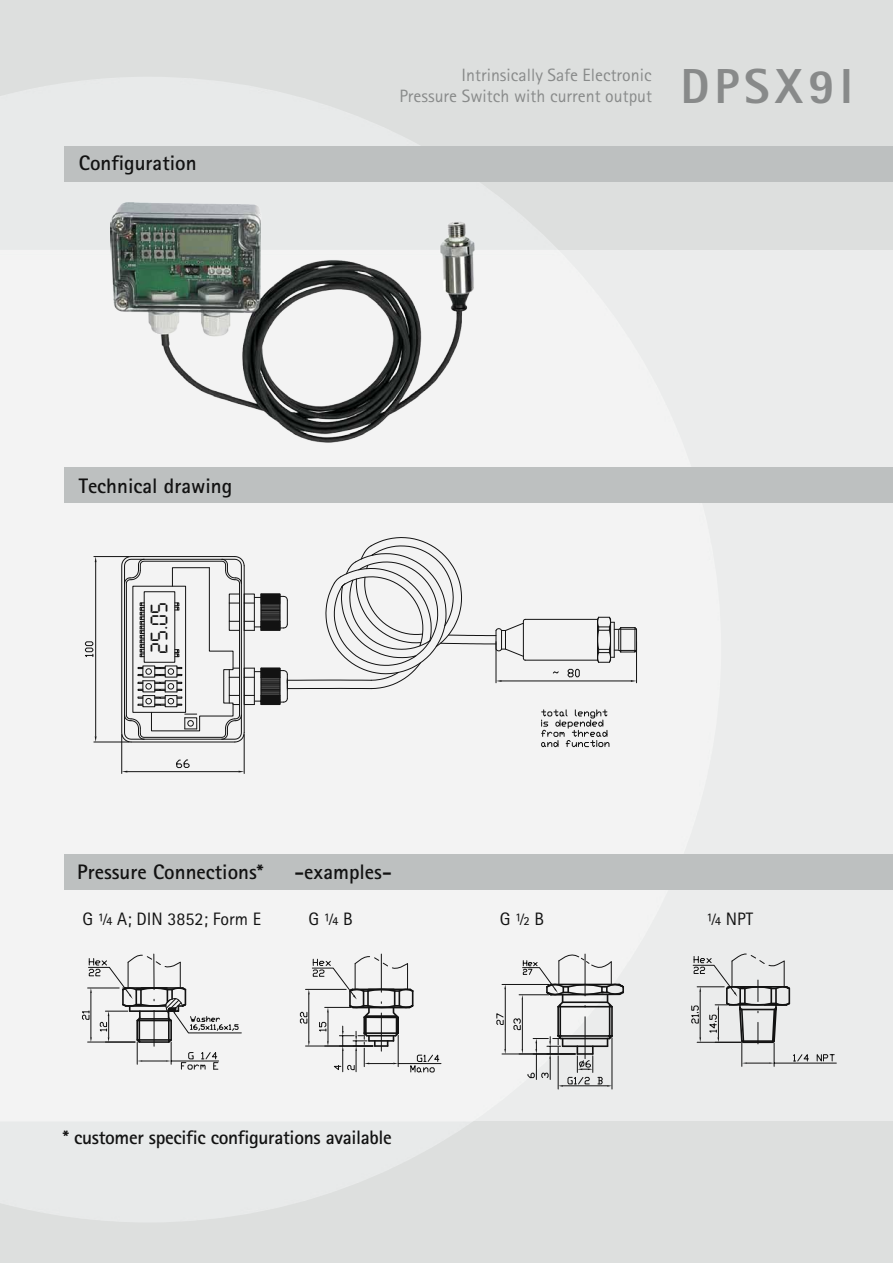
<style>
.page{position:relative;width:893px;height:1263px;background:#fff}
.page>*{position:absolute;margin:0;border:0;box-sizing:border-box;transform-origin:0 0}
.t1{font:800 49.2px "Rotis Sans Serif";letter-spacing:.1em;color:#888a8a}
.t2{font:700 21px "Rotis Sans Serif";color:#121212}
.t3{font:21px "Digital ICG";color:#121212}
.t4{font:700 19.5px "Rotis Sans Serif";letter-spacing:-.02em;color:#121212}
.t5{font:18px "Rotis Sans Serif";color:#121212}
.t6{font:17.85px/20.9px "Rotis Sans Serif";color:#888a8a;text-align:right}
</style>
<div class="page">
<div style="left:0;top:249px;width:893px;height:873px;background:#ebecec"></div>
<div style="left:0;top:0;width:893px;height:250px;background:#dddfde"></div>
<div style="left:0;top:1122px;width:893px;height:141px;background:#dddfde"></div>
<img style="left:0;top:77px;width:721px;height:1145px">
<div style="left:64px;top:146px;width:829px;height:35px;background:#bdc0c0"></div>
<div style="left:64px;top:467px;width:829px;height:36px;background:#bdc0c0"></div>
<div style="left:64px;top:855px;width:829px;height:35px;background:#bdc0c0"></div>
<hr style="left:612px;top:1038px;width:1px;height:51px;background:#121212">
<hr style="left:558px;top:1056px;width:1px;height:33px;background:#121212">
<hr style="left:502px;top:984px;width:47px;height:1px;background:#121212">
<hr style="left:502px;top:1053px;width:73px;height:1px;background:#121212">
<hr style="left:505px;top:989px;width:1px;height:60px;background:#121212">
<svg style="left:496px;top:1012px;width:8px;height:13px"></svg>
<svg style="left:513px;top:954px;width:131px;height:133px"></svg>
<hr style="left:774px;top:1063px;width:62px;height:1px;background:#121212">
<svg style="left:816px;top:1054px;width:18px;height:9px"></svg>
<svg style="left:690px;top:953px;width:119px;height:113px"></svg>
<hr style="left:381px;top:954px;width:1px;height:38px;background:#121212">
<hr style="left:398px;top:1063px;width:43px;height:1px;background:#121212">
<svg style="left:300px;top:956px;width:140px;height:117px"></svg>
<hr style="left:154px;top:954px;width:1px;height:35px;background:#121212">
<svg style="left:81px;top:955px;width:161px;height:115px"></svg>
<img style="left:111px;top:203px;width:363px;height:240px">
<hr style="left:94px;top:742px;width:35px;height:1px;background:#121212">
<hr style="left:94px;top:556px;width:35px;height:1px;background:#121212">
<hr style="left:95px;top:562px;width:1px;height:174px;background:#121212">
<svg style="left:95px;top:736px;width:2px;height:6px"></svg>
<svg style="left:85px;top:641px;width:9px;height:16px"></svg>
<hr style="left:121px;top:734px;width:1px;height:39px;background:#121212">
<hr style="left:244px;top:734px;width:1px;height:39px;background:#121212">
<hr style="left:127px;top:771px;width:112px;height:1px;background:#121212">
<svg style="left:176px;top:760px;width:13px;height:8px"></svg>
<svg style="left:121px;top:537px;width:517px;height:210px"></svg>
<p class="t2" style="left:79px;top:150px;width:119px">Configuration</p>
<p class="t6" style="left:399px;top:65px;width:254px">Intrinsically Safe Electronic<br>Pressure Switch with current output</p>
<h1 class="t1" style="left:680px;top:55px;width:174px">DPSX9I</h1>
<p class="t2" style="left:79px;top:472px;width:155px">Technical drawing</p>
<p class="t3" style="left:145px;top:654px;width:53px;rotate:-90deg">25.05</p>
<p class="t2" style="left:77px;top:859px;width:188px">Pressure Connections*</p>
<p class="t2" style="left:295px;top:859px;width:99px">-examples-</p>
<p class="t5" style="left:83px;top:908px;width:180px">G ¼ A; DIN 3852; Form E</p>
<p class="t5" style="left:308px;top:908px;width:46px">G ¼ B</p>
<p class="t5" style="left:500px;top:908px;width:46px">G ½ B</p>
<p class="t5" style="left:707px;top:908px;width:48px">¼ NPT</p>
<p class="t4" style="left:63px;top:1125px;width:330px">* customer specific configurations available</p>
</div>
